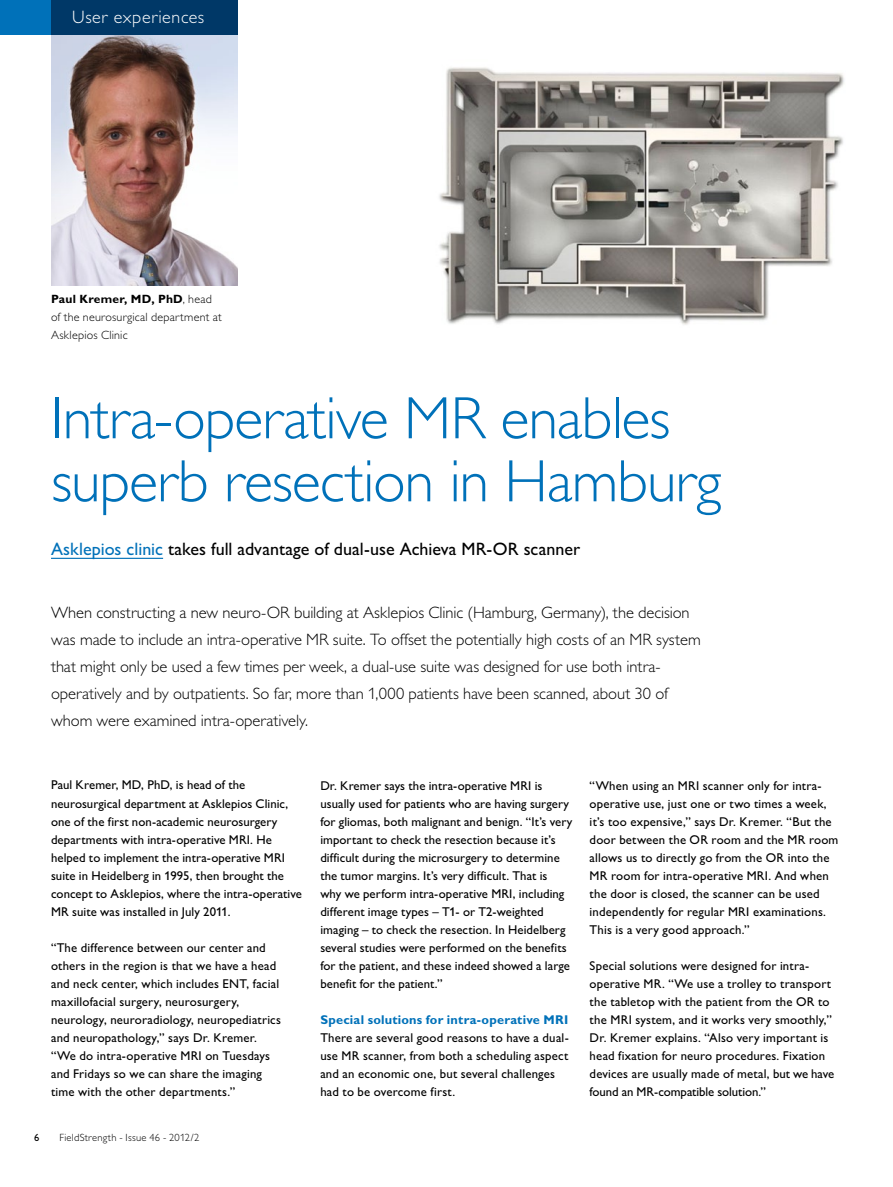
<style>
.page{position:relative;width:893px;height:1187px;background:#fff}
.page>*{position:absolute;margin:0;border:0;box-sizing:border-box;transform-origin:0 0}
.t1{font:60px/63px "Gill Sans Alt One WGL Light";letter-spacing:-.015em;color:#0071b9}
.t2{font:18px "Gill Sans Alt One WGL";color:#000}
.t3{font:18px "Gill Sans Alt One WGL Light";letter-spacing:.03em;color:#fff}
.t4{font:16.5px/27px "Gill Sans Alt One WGL Light";letter-spacing:-.005em;color:#000}
.t5{font:12.75px/18px "Gill Sans Alt One WGL";letter-spacing:.01em;color:#000}
.t6{font:700 12.75px "Gill Sans Alt One WGL";letter-spacing:.015em;color:#0071b9}
.t7{font:12px/18px "Gill Sans Alt One WGL Light";letter-spacing:.02em;color:#000}
.t8{font:700 12px "Gill Sans Alt One WGL";letter-spacing:.02em;color:#000}
.t9{font:10.5px "Gill Sans Alt One WGL Light";letter-spacing:.025em;color:#000}
.t10{font:10.5px "Gill Sans Alt One WGL";color:#000}
.s1{font-family:"Gill Sans Alt One WGL Light";font-weight:400}
.s2{color:#0071b9}
</style>
<div class="page">
<hr style="left:51px;top:557px;width:112px;height:2px;background:#0071b9">
<img style="left:51px;top:34px;width:186px;height:251px">
<div style="left:0;top:0;width:51px;height:34px;background:#0071b9"></div>
<div style="left:51px;top:0;width:186px;height:34px;background:#003867"></div>
<img style="left:439px;top:67px;width:405px;height:258px">
<h2 class="t3" style="left:72px;top:6px;width:134px">User experiences</h2>
<p class="t8" style="left:51px;top:291px;width:162px">Paul Kremer, MD, PhD<span class="s1">, head</span></p>
<p class="t7" style="left:51px;top:308px;width:172px">of the neurosurgical department at<br>Asklepios Clinic</p>
<h1 class="t1" style="left:51px;top:387px;width:672px">Intra-operative MR enables superb resection in Hamburg</h1>
<h2 class="t2" style="left:51px;top:537px;width:531px"><span class="s2">Asklepios clinic</span> takes full advantage of dual-use Achieva MR-OR scanner</h2>
<p class="t4" style="left:51px;top:599px;width:651px">When constructing a new neuro-OR building at Asklepios Clinic (Hamburg, Germany), the decision was made to include an intra-operative MR suite. To offset the potentially high costs of an MR system that might only be used a few times per week, a dual-use suite was designed for use both intra&shy;operatively and by outpatients. So far, more than 1,000 patients have been scanned, about 30 of whom were examined intra-operatively.</p>
<p class="t5" style="left:51px;top:776px;width:253px">Paul Kremer, MD, PhD, is head of the neurosurgical department at Asklepios Clinic, one of the first non-academic neurosurgery departments with intra-operative MRI. He helped to implement the intra-operative MRI suite in Heidelberg in 1995, then brought the concept to Asklepios, where the intra-operative MR suite was installed in July 2011.</p>
<p class="t5" style="left:51px;top:938px;width:232px">“The difference between our center and others in the region is that we have a head and neck center, which includes ENT, facial maxillofacial surgery, neurosurgery, neurology, neuroradiology, neuropediatrics and neuropathology,” says Dr. Kremer. “We do intra-operative MRI on Tuesdays and Fridays so we can share the imaging time with the other departments.”</p>
<p class="t10" style="left:34px;top:1129px;width:7px">6</p>
<p class="t9" style="left:60px;top:1130px;width:141px">FieldStrength - Issue 46 - 2012/2</p>
<p class="t5" style="left:320px;top:776px;width:254px">Dr. Kremer says the intra-operative MRI is usually used for patients who are having surgery for gliomas, both malignant and benign. “It’s very important to check the resection because it’s difficult during the microsurgery to determine the tumor margins. It’s very difficult. That is<br>why we perform intra-operative MRI, including different image types – T1- or T2-weighted imaging – to check the resection. In Heidelberg several studies were performed on the benefits for the patient, and these indeed showed a large benefit for the patient.”</p>
<p class="t6" style="left:320px;top:1010px;width:250px">Special solutions for intra-operative MRI</p>
<p class="t5" style="left:320px;top:1028px;width:250px">There are several good reasons to have a dual&shy;use MR scanner, from both a scheduling aspect and an economic one, but several challenges had to be overcome first.</p>
<p class="t5" style="left:590px;top:776px;width:250px">“When using an MRI scanner only for intra&shy;operative use, just one or two times a week, it’s too expensive,” says Dr. Kremer. “But the door between the OR room and the MR room allows us to directly go from the OR into the MR room for intra-operative MRI. And when the door is closed, the scanner can be used independently for regular MRI examinations.<br>This is a very good approach.”</p>
<p class="t5" style="left:590px;top:956px;width:246px">Special solutions were designed for intra&shy;operative MR. “We use a trolley to transport the tabletop with the patient from the OR to the MRI system, and it works very smoothly,” Dr. Kremer explains. “Also very important is head fixation for neuro procedures. Fixation devices are usually made of metal, but we have found an MR-compatible solution.”</p>
</div>
